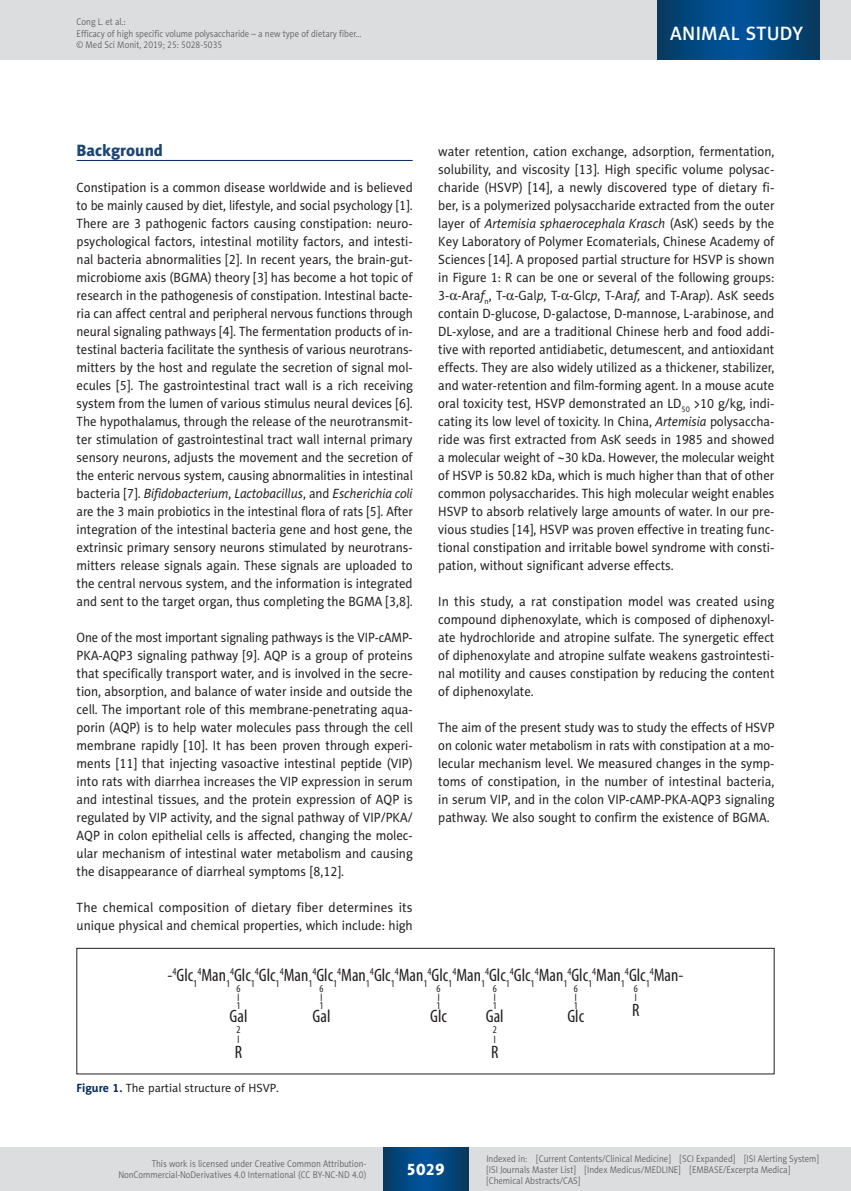
<style>
.page{position:relative;width:851px;height:1191px;background:#fff}
.page>*{position:absolute;margin:0;border:0;box-sizing:border-box;transform-origin:0 0}
.t1{font:19.5px "Naomi Sans EFN Medium";letter-spacing:.015em;color:#fff}
.t2{font:condensed 18px "Myriad Pro";color:#231f20}
.MSM_Headline_1{font:16.5px "Naomi Sans EFN Heavy";color:#1a4574}
.t3{font:16.5px "Naomi Sans EFN Heavy";color:#fff}
.MSM_Body{font:13.5px/18px "Naomi Sans EFN";color:#231f20;text-align:justify;scale:.95 1}
.MSM_Body-2{font:13.5px/18px "Naomi Sans EFN";color:#231f20;text-align:justify;scale:.93 1}
.MSM_Body-3{font:13.5px/18px "Naomi Sans EFN";color:#231f20;text-align:justify;scale:.94 1}
.MSM_Body-4{font:13.5px/18px "Naomi Sans EFN";color:#231f20;text-align:justify;scale:.96 1}
.MSM_Body-5{font:13.5px/18px "Naomi Sans EFN";color:#231f20}
.MSM_Rycina_tytul{font:12px "Naomi Sans EFN";color:#231f20}
.t4{font:condensed 10.5px/9.6px "Myriad Pro";color:#231f20}
.MSM_pagina_zywa{font:9.75px/11.2px "Naomi Sans EFN Light";color:#57585a;scale:.9 1}
.MSM_pagina_sygnatura{font:9.75px "Naomi Sans EFN Light";color:#57585a;scale:.9 1}
.s1{font-style:italic}
.s2{font-family:"Standard Sym L"}
.s3{font-weight:700;color:#00295c}
</style>
<div class="page">
<hr style="left:77px;top:160px;width:335px;height:1px;background:#00295c">
<div style="left:77px;top:948px;width:697px;height:126px;border:1px solid #231f20"></div>
<div style="left:0;top:1148px;width:850px;height:43px;background:#dcdddf"></div>
<svg style="left:383px;top:1147px;width:85px;height:43px;background:#02477e"></svg>
<div style="left:0;top:0;width:850px;height:60px;background:#dcdddf"></div>
<svg style="left:657px;top:0;width:162px;height:60px;background:#02477e"></svg>
<p class="MSM_pagina_zywa" style="left:77px;top:16px;width:318px">Cong L. et al.:<br>Efficacy of high specific volume polysaccharide – a new type of dietary fiber…</p>
<p class="MSM_pagina_sygnatura" style="left:77px;top:39px;width:163px">© Med Sci Monit, 2019; 25: 5028-5035</p>
<h1 class="t1" style="left:670px;top:22px;width:134px">ANIMAL STUDY</h1>
<p class="MSM_Headline_1" style="left:77px;top:140px;width:88px">Background</p>
<p class="MSM_Body" style="left:77px;top:178px;width:355px">Constipation is a common disease worldwide and is believed to be mainly caused by diet, lifestyle, and social psychology [1].<br>There are 3 pathogenic factors causing constipation: neuro&shy;psychological factors, intestinal motility factors, and intesti&shy;nal bacteria abnormalities [2]. In recent years, the brain-gut&shy;microbiome axis (BGMA) theory [3] has become a hot topic of research in the pathogenesis of constipation. Intestinal bacte&shy;ria can affect central and peripheral nervous functions through neural signaling pathways [4]. The fermentation products of in&shy;testinal bacteria facilitate the synthesis of various neurotrans&shy;mitters by the host and regulate the secretion of signal mol&shy;ecules [5]. The gastrointestinal tract wall is a rich receiving system from the lumen of various stimulus neural devices [6].<br>The hypothalamus, through the release of the neurotransmit&shy;ter stimulation of gastrointestinal tract wall internal primary sensory neurons, adjusts the movement and the secretion of the enteric nervous system, causing abnormalities in intestinal bacteria [7]. <span class="s1">Bifidobacterium</span>, <span class="s1">Lactobacillus</span>, and <span class="s1">Escherichia coli </span>are the 3 main probiotics in the intestinal flora of rats [5]. After integration of the intestinal bacteria gene and host gene, the extrinsic primary sensory neurons stimulated by neurotrans&shy;mitters release signals again. These signals are uploaded to the central nervous system, and the information is integrated and sent to the target organ, thus completing the BGMA [3,8].</p>
<p class="MSM_Body-2" style="left:77px;top:628px;width:363px">One of the most important signaling pathways is the VIP-cAMP-PKA-AQP3 signaling pathway [9]. AQP is a group of proteins that specifically transport water, and is involved in the secre&shy;tion, absorption, and balance of water inside and outside the cell. The important role of this membrane-penetrating aqua&shy;porin (AQP) is to help water molecules pass through the cell membrane rapidly [10]. It has been proven through experi&shy;ments [11] that injecting vasoactive intestinal peptide (VIP) into rats with diarrhea increases the VIP expression in serum and intestinal tissues, and the protein expression of AQP is regulated by VIP activity, and the signal pathway of VIP/PKA/ AQP in colon epithelial cells is affected, changing the molec&shy;ular mechanism of intestinal water metabolism and causing the disappearance of diarrheal symptoms [8,12].</p>
<p class="MSM_Body-5" style="left:77px;top:898px;width:337px">The chemical composition of dietary fiber determines its unique physical and chemical properties, which include: high</p>
<p class="MSM_Body" style="left:438px;top:142px;width:355px">water retention, cation exchange, adsorption, fermentation, solubility, and viscosity [13]. High specific volume polysac&shy;charide (HSVP) [14], a newly discovered type of dietary fi&shy;ber, is a polymerized polysaccharide extracted from the outer layer of <span class="s1">Artemisia sphaerocephala Krasch</span> (AsK) seeds by the Key Laboratory of Polymer Ecomaterials, Chinese Academy of Sciences [14]. A proposed partial structure for HSVP is shown in Figure 1: R can be one or several of the following groups:<br>3-<span class="s2">a</span>-Ara<span class="s1">f</span><sub>n</sub>, T-<span class="s2">a</span>-Gal<span class="s1">p</span>, T-<span class="s2">a</span>-Glc<span class="s1">p</span>, T-Ara<span class="s1">f,</span> and T-Ara<span class="s1">p</span>). AsK seeds contain D-glucose, D-galactose, D-mannose, L-arabinose, and DL-xylose, and are a traditional Chinese herb and food addi&shy;tive with reported antidiabetic, detumescent, and antioxidant effects. They are also widely utilized as a thickener, stabilizer, and water-retention and film-forming agent. In a mouse acute oral toxicity test, HSVP demonstrated an LD<sub>50</sub> &gt;10 g/kg, indi&shy;cating its low level of toxicity. In China, <span class="s1">Artemisia</span> polysaccha&shy;ride was first extracted from AsK seeds in 1985 and showed a molecular weight of ~30 kDa. However, the molecular weight of HSVP is 50.82 kDa, which is much higher than that of other common polysaccharides. This high molecular weight enables HSVP to absorb relatively large amounts of water. In our pre&shy;vious studies [14], HSVP was proven effective in treating func&shy;tional constipation and irritable bowel syndrome with consti&shy;pation, without significant adverse effects.</p>
<p class="MSM_Body-4" style="left:438px;top:592px;width:351px">In this study, a rat constipation model was created using compound diphenoxylate, which is composed of diphenoxyl&shy;ate hydrochloride and atropine sulfate. The synergetic effect of diphenoxylate and atropine sulfate weakens gastrointesti&shy;nal motility and causes constipation by reducing the content of diphenoxylate.</p>
<p class="MSM_Body-3" style="left:438px;top:718px;width:359px">The aim of the present study was to study the effects of HSVP on colonic water metabolism in rats with constipation at a mo&shy;lecular mechanism level. We measured changes in the symp&shy;toms of constipation, in the number of intestinal bacteria, in serum VIP, and in the colon VIP-cAMP-PKA-AQP3 signaling pathway. We also sought to confirm the existence of BGMA.</p>
<p class="t2" style="left:167px;top:965px;width:517px">-<sup>4</sup>Glc<sub>1</sub><sup>4</sup>Man<sub>1</sub><sup>4</sup>Glc<sub>1</sub><sup>4</sup>Glc<sub>1</sub><sup>4</sup>Man<sub>1</sub><sup>4</sup>Glc<sub>1</sub><sup>4</sup>Man<sub>1</sub><sup>4</sup>Glc<sub>1</sub><sup>4</sup>Man<sub>1</sub><sup>4</sup>Glc<sub>1</sub><sup>4</sup>Man<sub>1</sub><sup>4</sup>Glc<sub>1</sub><sup>4</sup>Glc<sub>1</sub><sup>4</sup>Man<sub>1</sub><sup>4</sup>Glc<sub>1</sub><sup>4</sup>Man<sub>1</sub><sup>4</sup>Glc<sub>1</sub><sup>4</sup>Man-</p>
<p class="t4" style="left:236px;top:983px;width:6px">6 l</p>
<p class="t4" style="left:236px;top:1001px;width:6px">1</p>
<p class="t2" style="left:229px;top:1006px;width:19px">Gal</p>
<p class="t4" style="left:236px;top:1025px;width:6px">2 l</p>
<p class="t2" style="left:235px;top:1042px;width:9px">R</p>
<p class="t4" style="left:319px;top:983px;width:6px">6 l</p>
<p class="t4" style="left:319px;top:1001px;width:6px">1</p>
<p class="t2" style="left:312px;top:1006px;width:19px">Gal</p>
<p class="t4" style="left:436px;top:983px;width:6px">6 l</p>
<p class="t4" style="left:436px;top:1001px;width:6px">1</p>
<p class="t2" style="left:430px;top:1006px;width:18px">Glc</p>
<p class="t4" style="left:492px;top:983px;width:6px">6 l</p>
<p class="t4" style="left:492px;top:1001px;width:6px">1</p>
<p class="t2" style="left:485px;top:1006px;width:19px">Gal</p>
<p class="t4" style="left:492px;top:1025px;width:6px">2 l</p>
<p class="t2" style="left:491px;top:1042px;width:9px">R</p>
<p class="t4" style="left:573px;top:983px;width:6px">6 l</p>
<p class="t4" style="left:573px;top:1001px;width:6px">1</p>
<p class="t2" style="left:567px;top:1006px;width:18px">Glc</p>
<p class="t4" style="left:633px;top:983px;width:6px">6 l</p>
<p class="t2" style="left:632px;top:1000px;width:9px">R</p>
<p class="MSM_Rycina_tytul" style="left:77px;top:1081px;width:204px"><span class="s3">Figure 1.</span> The partial structure of HSVP.</p>
<p class="MSM_pagina_zywa" style="left:118px;top:1158px;width:277px;text-align:right">This work is licensed under Creative Common Attribution-<br>NonCommercial-NoDerivatives 4.0 International (CC BY-NC-ND 4.0)</p>
<p class="t3" style="left:406px;top:1159px;width:40px">5029</p>
<p class="MSM_pagina_zywa" style="left:486px;top:1152px;width:371px">Indexed in: [Current Contents/Clinical Medicine] [SCI Expanded] [ISI Alerting System] [ISI Journals Master List] [Index Medicus/MEDLINE] [EMBASE/Excerpta Medica] [Chemical Abstracts/CAS]</p>
</div>
